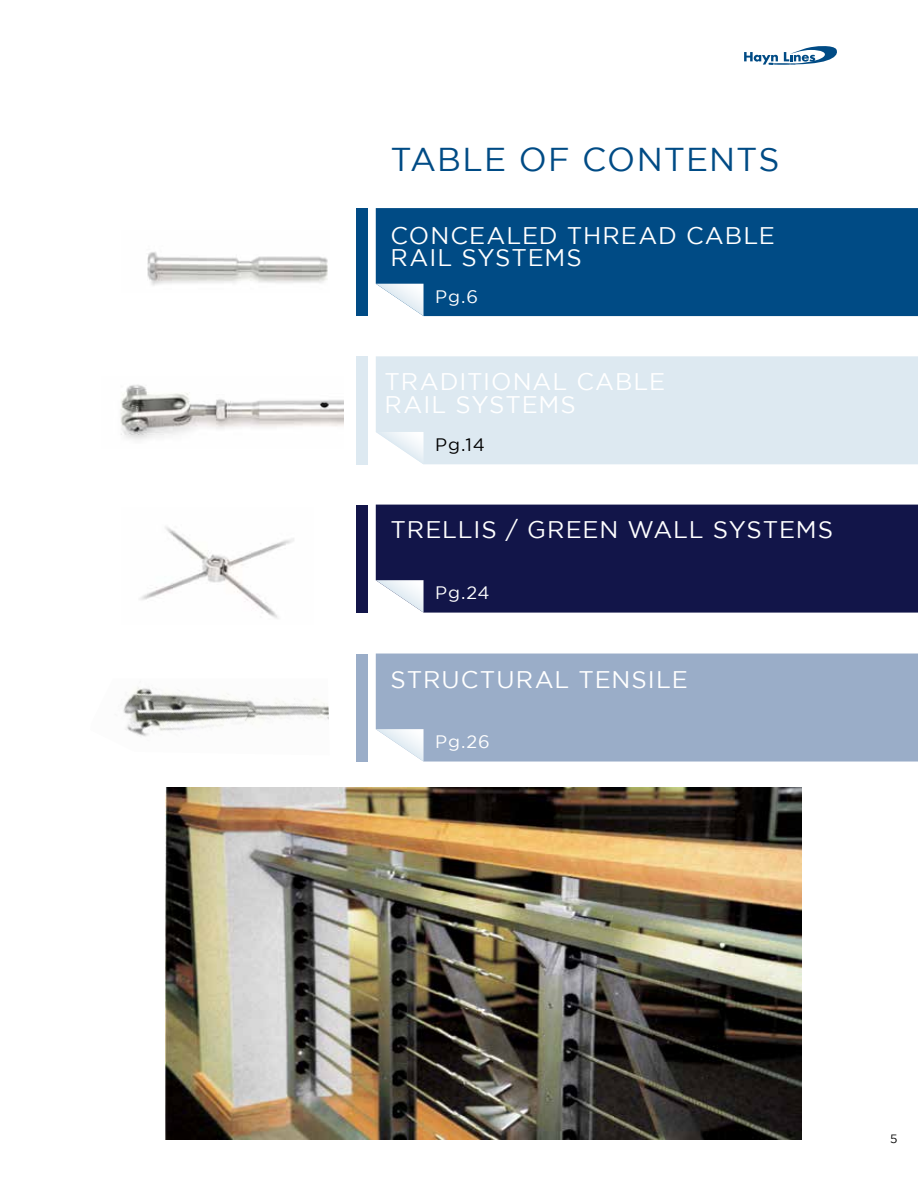
<style>
.page{position:relative;width:918px;height:1188px;background:#fff}
.page>*{position:absolute;margin:0;border:0;box-sizing:border-box;transform-origin:0 0}
.t1{font:33px "Gotham";letter-spacing:.03em;color:#004b85}
.t2{font:24px/22.5px "Gotham";letter-spacing:.035em;color:#fff}
.t3{font:18px "Gotham";letter-spacing:.05em;color:#fff}
.t4{font:18px "Gotham";color:#000}
.t5{font:12px "Gotham";color:#000}
</style>
<div class="page">
<img style="left:120px;top:384px;width:224px;height:56px">
<img style="left:147px;top:252px;width:181px;height:34px">
<img style="left:165px;top:787px;width:636px;height:352px">
<svg style="left:744px;top:46px;width:93px;height:19px"></svg>
<div style="left:376px;top:208px;width:542px;height:108px;background:#004b85"></div>
<div style="left:376px;top:356px;width:542px;height:108px;background:#dde9f1"></div>
<div style="left:376px;top:505px;width:542px;height:108px;background:#121549"></div>
<div style="left:376px;top:654px;width:542px;height:108px;background:#9aadc8"></div>
<svg style="left:376px;top:284px;width:48px;height:32px"></svg>
<svg style="left:376px;top:432px;width:48px;height:32px"></svg>
<svg style="left:376px;top:580px;width:48px;height:33px"></svg>
<svg style="left:376px;top:729px;width:48px;height:33px"></svg>
<div style="left:356px;top:208px;width:11px;height:108px;background:#004b85"></div>
<div style="left:356px;top:356px;width:11px;height:108px;background:#dde9f1"></div>
<div style="left:356px;top:505px;width:11px;height:108px;background:#121549"></div>
<div style="left:356px;top:654px;width:11px;height:108px;background:#9aadc8"></div>
<img style="left:140px;top:526px;width:154px;height:93px">
<img style="left:123px;top:687px;width:206px;height:50px">
<h1 class="t1" style="left:391px;top:141px;width:390px">TABLE OF CONTENTS</h1>
<p class="t2" style="left:391px;top:224px;width:386px">CONCEALED THREAD CABLE<br>RAIL SYSTEMS</p>
<p class="t3" style="left:435px;top:287px;width:44px">Pg.6</p>
<p class="t2" style="left:385px;top:370px;width:282px">TRADITIONAL CABLE<br>RAIL SYSTEMS</p>
<p class="t4" style="left:435px;top:435px;width:51px">Pg.14</p>
<p class="t2" style="left:391px;top:518px;width:444px">TRELLIS / GREEN WALL SYSTEMS</p>
<p class="t3" style="left:435px;top:583px;width:56px">Pg.24</p>
<p class="t2" style="left:391px;top:668px;width:299px">STRUCTURAL TENSILE</p>
<p class="t3" style="left:435px;top:732px;width:56px">Pg.26</p>
<p class="t5" style="left:890px;top:1132px;width:9px">5</p>
</div>
